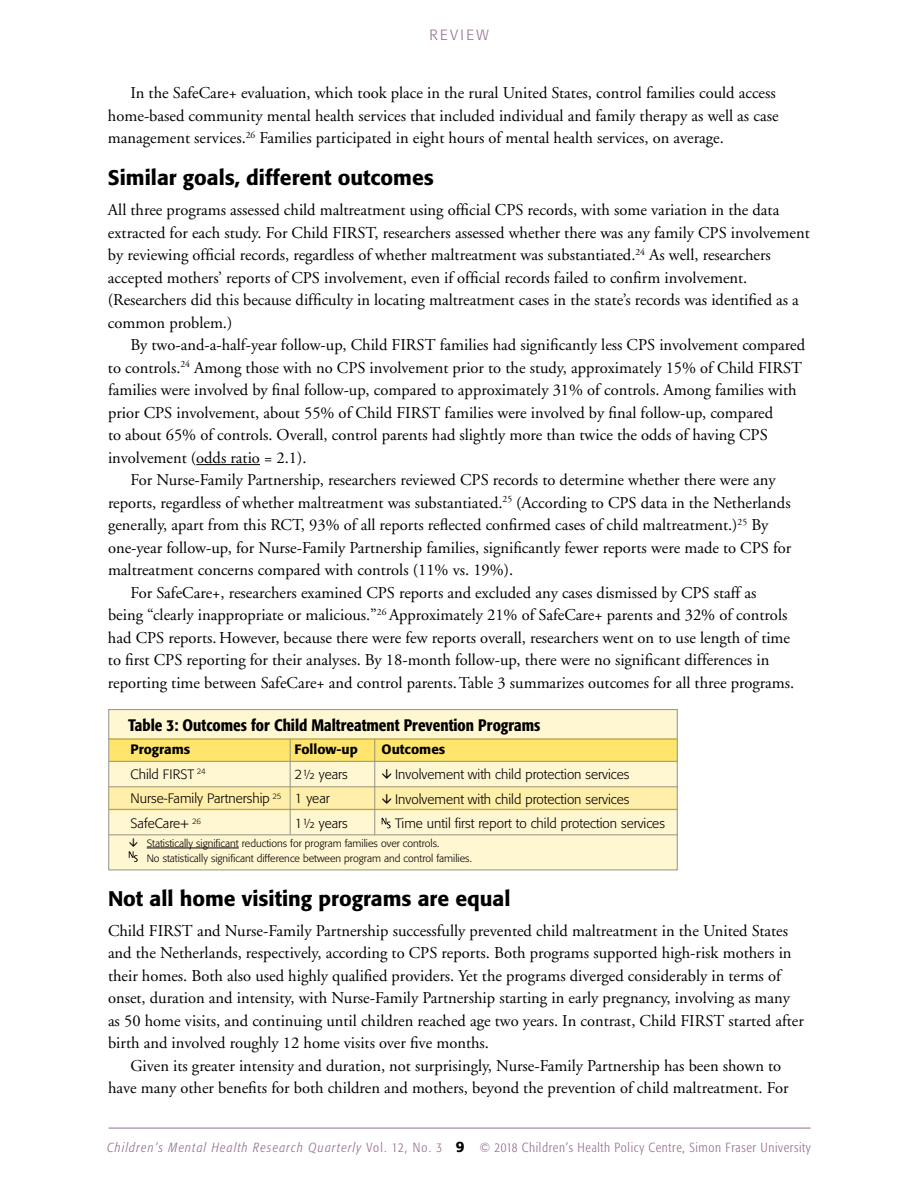
<style>
.page{position:relative;width:918px;height:1188px;background:#fff}
.page>*{position:absolute;margin:0;border:0;box-sizing:border-box;transform-origin:0 0}
.t1{font:500 21px "Formata";color:#000}
.t2{font:16.5px/22.5px "Adobe Garamond";color:#000}
.t3{font:500 condensed 16.5px "Formata";color:#000}
.t4{font:300 14.7px "Formata";letter-spacing:.155em;color:#956e8e}
.t5{font:300 13.5px/24.8px "Formata";color:#000}
.t6{font:500 13.5px "Formata";color:#000}
.t7{font:300 condensed 13.2px "Formata";letter-spacing:.05em;color:#956e8e}
.t8{font:300 10.5px/15px "Formata";color:#000}
.s1{font-weight:500}
.s2{font-style:italic}
.s3{font-weight:500;font-stretch:normal;font-size:15px;color:#000}
</style>
<div class="page">
<hr style="left:109px;top:1128px;width:702px;height:1px;background:#956e8e">
<hr style="left:196px;top:464px;width:64px;height:1px;background:#000">
<div style="left:109px;top:709px;width:568px;height:161px;background:#fff6d2"></div>
<div style="left:108px;top:786px;width:570px;height:24px;background:#ffefaa"></div>
<div style="left:109px;top:738px;width:568px;height:24px;background:#ffe56b"></div>
<hr style="left:108px;top:739px;width:569px;height:1px;background:#949484">
<hr style="left:109px;top:761px;width:569px;height:1px;background:#949484">
<svg style="left:382px;top:818px;width:9px;height:10px"></svg>
<hr style="left:109px;top:786px;width:569px;height:1px;background:#949484">
<hr style="left:374px;top:739px;width:1px;height:96px;background:#949484">
<hr style="left:290px;top:739px;width:1px;height:95px;background:#949484">
<hr style="left:109px;top:809px;width:569px;height:1px;background:#949484">
<hr style="left:109px;top:834px;width:569px;height:1px;background:#949484">
<hr style="left:147px;top:848px;width:92px;height:1px;background:#000">
<div style="left:108px;top:709px;width:570px;height:161px;border:1px solid #949484"></div>
<svg style="left:129px;top:851px;width:9px;height:11px"></svg>
<p class="t4" style="left:429px;top:26px;width:61px">REVIEW</p>
<p class="t2" style="left:108px;top:84px;width:672px;text-indent:23px">In the SafeCare+ evaluation, which took place in the rural United States, control families could access home-based community mental health services that included individual and family therapy as well as case management services.<sup>26</sup> Families participated in eight hours of mental health services, on average.</p>
<p class="t1" style="left:108px;top:169px;width:327px">Similar goals, different outcomes</p>
<p class="t2" style="left:108px;top:201px;width:703px">All three programs assessed child maltreatment using official CPS records, with some variation in the data extracted for each study. For Child FIRST, researchers assessed whether there was any family CPS involvement by reviewing official records, regardless of whether maltreatment was substantiated.<sup>24</sup> As well, researchers accepted mothers’ reports of CPS involvement, even if official records failed to confirm involvement. (Researchers did this because difficulty in locating maltreatment cases in the state’s records was identified as a common problem.)</p>
<p class="t2" style="left:130px;top:336px;width:676px">By two-and-a-half-year follow-up, Child FIRST families had significantly less CPS involvement compared</p>
<p class="t2" style="left:108px;top:358px;width:696px">to controls.<sup>24</sup> Among those with no CPS involvement prior to the study, approximately 15% of Child FIRST</p>
<p class="t2" style="left:108px;top:381px;width:690px">families were involved by final follow-up, compared to approximately 31% of controls. Among families with</p>
<p class="t2" style="left:108px;top:403px;width:667px">prior CPS involvement, about 55% of Child FIRST families were involved by final follow-up, compared</p>
<p class="t2" style="left:108px;top:426px;width:661px">to about 65% of controls. Overall, control parents had slightly more than twice the odds of having CPS</p>
<p class="t2" style="left:108px;top:448px;width:200px">involvement (odds ratio = 2.1).</p>
<p class="t2" style="left:131px;top:471px;width:647px">For Nurse-Family Partnership, researchers reviewed CPS records to determine whether there were any</p>
<p class="t2" style="left:108px;top:493px;width:684px">reports, regardless of whether maltreatment was substantiated.<sup>25</sup> (According to CPS data in the Netherlands</p>
<p class="t2" style="left:108px;top:516px;width:662px">generally, apart from this RCT, 93% of all reports reflected confirmed cases of child maltreatment.)<sup>25</sup> By</p>
<p class="t2" style="left:108px;top:538px;width:685px">one-year follow-up, for Nurse-Family Partnership families, significantly fewer reports were made to CPS for</p>
<p class="t2" style="left:108px;top:561px;width:407px">maltreatment concerns compared with controls (11% vs. 19%).</p>
<p class="t2" style="left:131px;top:583px;width:628px">For SafeCare+, researchers examined CPS reports and excluded any cases dismissed by CPS staff as</p>
<p class="t2" style="left:108px;top:606px;width:681px">being “clearly inappropriate or malicious.”<sup>26</sup> Approximately 21% of SafeCare+ parents and 32% of controls</p>
<p class="t2" style="left:108px;top:628px;width:684px">had CPS reports. However, because there were few reports overall, researchers went on to use length of time</p>
<p class="t2" style="left:108px;top:651px;width:663px">to first CPS reporting for their analyses. By 18-month follow-up, there were no significant differences in</p>
<p class="t2" style="left:108px;top:673px;width:688px">reporting time between SafeCare+ and control parents.Table 3 summarizes outcomes for all three programs.</p>
<p class="t3" style="left:128px;top:718px;width:414px">Table 3: Outcomes for Child Maltreatment Prevention Programs</p>
<p class="t5" style="left:131px;top:738px;width:153px"><span class="s1">Programs<br></span>Child FIRST <sup>24<br></sup>Nurse-Family Partnership <sup>25<br></sup>SafeCare+ <sup>26</sup></p>
<p class="t6" style="left:382px;top:743px;width:65px">Outcomes</p>
<p class="t6" style="left:295px;top:743px;width:65px">Follow-up</p>
<p class="t5" style="left:295px;top:763px;width:55px">2½ years<br>1 year<br>1½ years</p>
<p class="t8" style="left:147px;top:837px;width:327px">Statistically significant reductions for program families over controls.<br>No statistically significant difference between program and control families.</p>
<p class="t1" style="left:108px;top:889px;width:404px">Not all home visiting programs are equal</p>
<p class="t2" style="left:108px;top:921px;width:697px">Child FIRST and Nurse-Family Partnership successfully prevented child maltreatment in the United States and the Netherlands, respectively, according to CPS reports. Both programs supported high-risk mothers in their homes. Both also used highly qualified providers. Yet the programs diverged considerably in terms of onset, duration and intensity, with Nurse-Family Partnership starting in early pregnancy, involving as many as 50 home visits, and continuing until children reached age two years. In contrast, Child FIRST started after birth and involved roughly 12 home visits over five months.</p>
<p class="t2" style="left:108px;top:1056px;width:682px;text-indent:23px">Given its greater intensity and duration, not surprisingly, Nurse-Family Partnership has been shown to have many other benefits for both children and mothers, beyond the prevention of child maltreatment. For</p>
<p class="t5" style="left:395px;top:763px;width:271px">Involvement with child protection services<br>Involvement with child protection services<br>Time until first report to child protection services</p>
<p class="t7" style="left:107px;top:1142px;width:705px"><span class="s2">Children’s Mental Health Research Quarterly</span> Vol. 12, No. 3 <span class="s3">9</span> © 2018 Children’s Health Policy Centre, Simon Fraser University</p>
</div>
